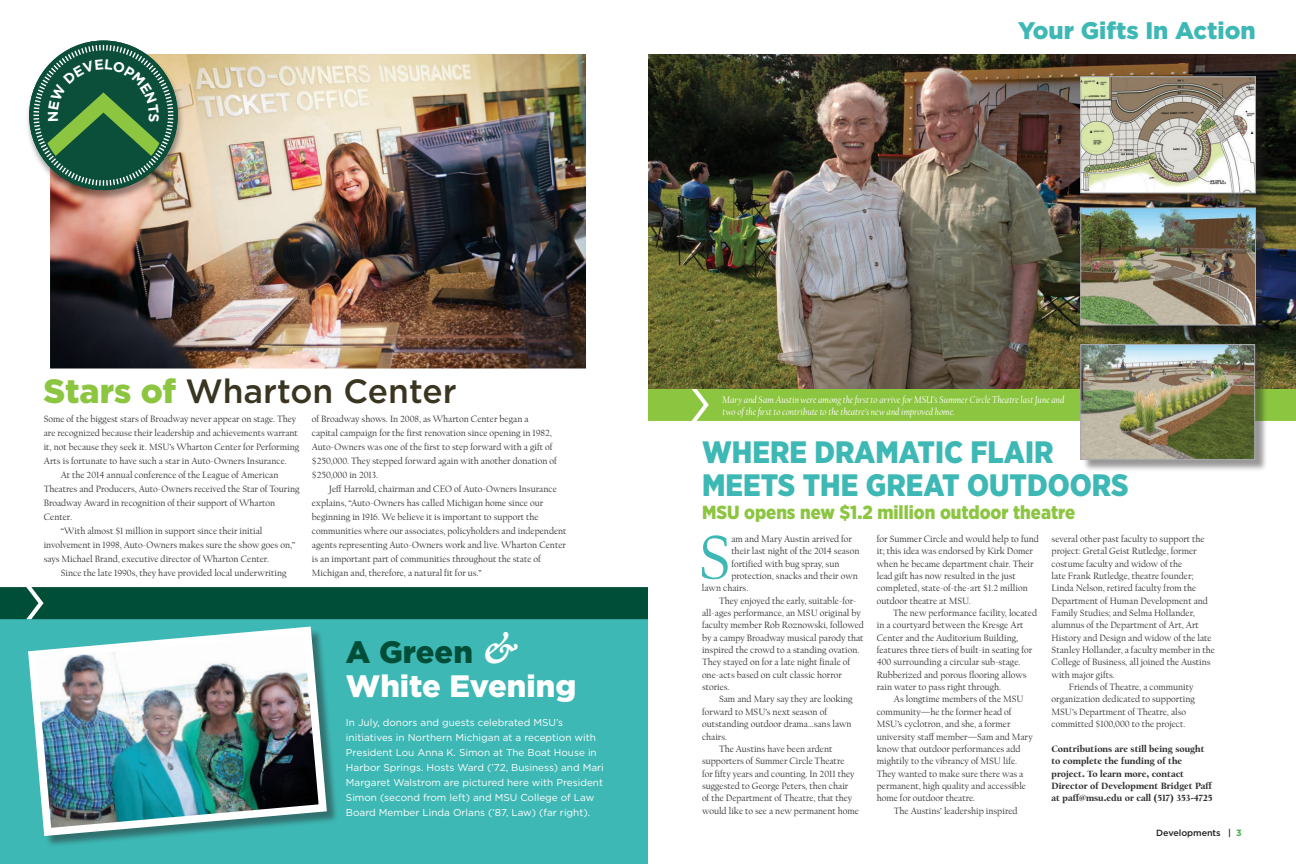
<style>
.page{position:relative;width:1296px;height:864px;background:#fff}
.page>*{position:absolute;margin:0;border:0;box-sizing:border-box;transform-origin:0 0}
.t1{font:65.4px "Californian FB";color:#3eb8b5}
.t2{font:500 33.6px "Gotham";color:#3a3520}
.t3{font:900 30.9px/33.4px "Gotham Narrow";color:#3eb8b5}
.t4{font:900 30.9px/33.4px "Gotham";color:#fff}
.t5{font:900 24px "Gotham";color:#3eb8b5}
.t6{font:900 18.9px "Gotham Narrow";color:#8cc540}
.t7{font:10px/15px "Gotham";color:#fff}
.t8{font:italic 10px/12px "Californian FB";color:#fff}
.t9{font:9.5px/12.4px "Californian FB";color:#312f30}
.t10{font:900 9.5px/12.4px "Californian FB";color:#312f30}
.t11{font:500 9px "Gotham";letter-spacing:-.005em;color:#231f20}
.s1{font-weight:900;color:#8cc540}
.s2{color:#004e38}
.s3{font-family:"Adobe Garamond Pro";font-weight:700;font-style:italic;font-size:40.9px}
.s4{font-weight:700;color:#40ae49}
</style>
<div class="page">
<div style="left:648px;top:389px;width:648px;height:32px;background:#8cc540"></div>
<img style="left:648px;top:54px;width:648px;height:335px">
<div style="left:1082px;top:78px;width:186px;height:128px;background:#231f20;opacity:.46"></div>
<img style="left:1082px;top:78px;width:172px;height:113px">
<div style="left:1080px;top:76px;width:176px;height:117px;border:1px solid #a8a9ad"></div>
<div style="left:1082px;top:209px;width:186px;height:129px;background:#231f20;opacity:.46"></div>
<img style="left:1082px;top:210px;width:172px;height:113px">
<div style="left:1080px;top:208px;width:176px;height:117px;border:1px solid #a8a9ad"></div>
<div style="left:1082px;top:346px;width:186px;height:126px;background:#231f20;opacity:.46"></div>
<img style="left:1082px;top:346px;width:171px;height:112px">
<div style="left:1080px;top:344px;width:175px;height:116px;border:1px solid #a8a9ad"></div>
<div style="left:0;top:619px;width:648px;height:245px;background:#3eb8b5"></div>
<div style="left:30px;top:628px;width:309px;height:220px;background:#231f20;opacity:.46"></div>
<img style="left:28px;top:626px;width:303px;height:214px">
<img style="left:50px;top:54px;width:536px;height:315px">
<div style="left:25px;top:41px;width:160px;height:160px;background:#231f20;opacity:.43"></div>
<div style="left:0;top:587px;width:648px;height:32px;background:#004e38"></div>
<svg style="left:29px;top:41px;width:149px;height:149px;background:#4f7d60"></svg>
<p class="t5" style="left:1018px;top:14px;width:239px">Your Gifts In Action</p>
<p class="t2" style="left:44px;top:369px;width:415px"><span class="s1">Stars of</span> Wharton Center</p>
<p class="t9" style="left:44px;top:412px;width:257px;line-height:14px">Some of the biggest stars of Broadway never appear on stage. They are recognized because their leadership and achievements warrant it, not because they seek it. MSU’s Wharton Center for Performing Arts is fortunate to have such a star in Auto-Owners Insurance.</p>
<p class="t9" style="left:44px;top:468px;width:257px;line-height:14px;text-indent:17px">At the 2014 annual conference of the League of American Theatres and Producers, Auto-Owners received the Star of Touring Broadway Award in recognition of their support of Wharton Center.</p>
<p class="t9" style="left:44px;top:524px;width:253px;line-height:14px;text-indent:17px">“With almost $1 million in support since their initial involvement in 1998, Auto-Owners makes sure the show goes on,” says Michael Brand, executive director of Wharton Center.</p>
<p class="t9" style="left:61px;top:567px;width:227px">Since the late 1990s, they have provided local underwriting</p>
<p class="t9" style="left:312px;top:412px;width:246px;line-height:14px">of Broadway shows. In 2008, as Wharton Center began a capital campaign for the first renovation since opening in 1982, Auto-Owners was one of the first to step forward with a gift of $250,000. They stepped forward again with another donation of $250,000 in 2013.</p>
<p class="t9" style="left:312px;top:482px;width:256px;line-height:14px;text-indent:17px">Jeff Harrold, chairman and CEO of Auto-Owners Insurance explains, “Auto-Owners has called Michigan home since our beginning in 1916. We believe it is important to support the communities where our associates, policyholders and independent agents representing Auto-Owners work and live. Wharton Center is an important part of communities throughout the state of Michigan and, therefore, a natural fit for us.”</p>
<p class="t4" style="left:346px;top:635px;width:232px"><span class="s2">A Green</span> <span class="s3">&amp;<br></span>White Evening</p>
<p class="t7" style="left:346px;top:715px;width:259px">In July, donors and guests celebrated MSU’s initiatives in Northern Michigan at a reception with President Lou Anna K. Simon at The Boat House in Harbor Springs. Hosts Ward (’72, Business) and Mari Margaret Walstrom are pictured here with President Simon (second from left) and MSU College of Law Board Member Linda Orlans (’87, Law) (far right).</p>
<p class="t8" style="left:723px;top:394px;width:343px">Mary and Sam Austin were among the first to arrive for MSU’s Summer Circle Theatre last June and two of the first to contribute to the theatre’s new and improved home.</p>
<p class="t3" style="left:702px;top:435px;width:428px">WHERE DRAMATIC FLAIR<br>MEETS THE GREAT OUTDOORS</p>
<p class="t6" style="left:702px;top:500px;width:375px">MSU opens new $1.2 million outdoor theatre</p>
<p class="t1" style="left:698px;top:524px;width:34px">S</p>
<p class="t9" style="left:731px;top:533px;width:122px">am and Mary Austin arrived for</p>
<p class="t9" style="left:731px;top:545px;width:130px">their last night of the 2014 season</p>
<p class="t9" style="left:731px;top:558px;width:110px">fortified with bug spray, sun</p>
<p class="t9" style="left:731px;top:570px;width:128px">protection, snacks and their own</p>
<p class="t9" style="left:702px;top:582px;width:48px">lawn chairs.</p>
<p class="t9" style="left:702px;top:595px;width:163px;text-indent:17px">They enjoyed the early, suitable-for&shy;all-ages performance, an MSU original by faculty member Rob Roznowski, followed by a campy Broadway musical parody that inspired the crowd to a standing ovation.<br>They stayed on for a late night finale of one-acts based on cult classic horror stories.</p>
<p class="t9" style="left:702px;top:693px;width:152px;text-indent:17px">Sam and Mary say they are looking forward to MSU’s next season of outstanding outdoor drama…sans lawn chairs.</p>
<p class="t9" style="left:702px;top:743px;width:159px;text-indent:17px">The Austins have been ardent supporters of Summer Circle Theatre<br>for fifty years and counting. In 2011 they suggested to George Peters, then chair<br>of the Department of Theatre, that they would like to see a new permanent home</p>
<p class="t9" style="left:877px;top:533px;width:164px">for Summer Circle and would help to fund it; this idea was endorsed by Kirk Domer when he became department chair. Their lead gift has now resulted in the just completed, state-of-the-art $1.2 million outdoor theatre at MSU.</p>
<p class="t9" style="left:877px;top:607px;width:162px;text-indent:16px">The new performance facility, located in a courtyard between the Kresge Art Center and the Auditorium Building, features three tiers of built-in seating for 400 surrounding a circular sub-stage.<br>Rubberized and porous flooring allows rain water to pass right through.</p>
<p class="t9" style="left:877px;top:693px;width:157px;text-indent:17px">As longtime members of the MSU community—he the former head of MSU’s cyclotron, and she, a former university staff member—Sam and Mary know that outdoor performances add mightily to the vibrancy of MSU life.<br>They wanted to make sure there was a permanent, high quality and accessible home for outdoor theatre.</p>
<p class="t9" style="left:894px;top:805px;width:125px">The Austins’ leadership inspired</p>
<p class="t9" style="left:1052px;top:533px;width:165px">several other past faculty to support the project: Gretal Geist Rutledge, former costume faculty and widow of the<br>late Frank Rutledge, theatre founder; Linda Nelson, retired faculty from the Department of Human Development and Family Studies; and Selma Hollander, alumnus of the Department of Art, Art History and Design and widow of the late Stanley Hollander, a faculty member in the College of Business, all joined the Austins with major gifts.</p>
<p class="t9" style="left:1052px;top:681px;width:145px;text-indent:17px">Friends of Theatre, a community organization dedicated to supporting MSU’s Department of Theatre, also committed $100,000 to the project.</p>
<p class="t10" style="left:1052px;top:743px;width:162px">Contributions are still being sought to complete the funding of the project. To learn more, contact Director of Development Bridget Paff at paff@msu.edu or call (517) 353-4725</p>
<p class="t11" style="left:1156px;top:826px;width:87px">Developments | <span class="s4">3</span></p>
</div>
